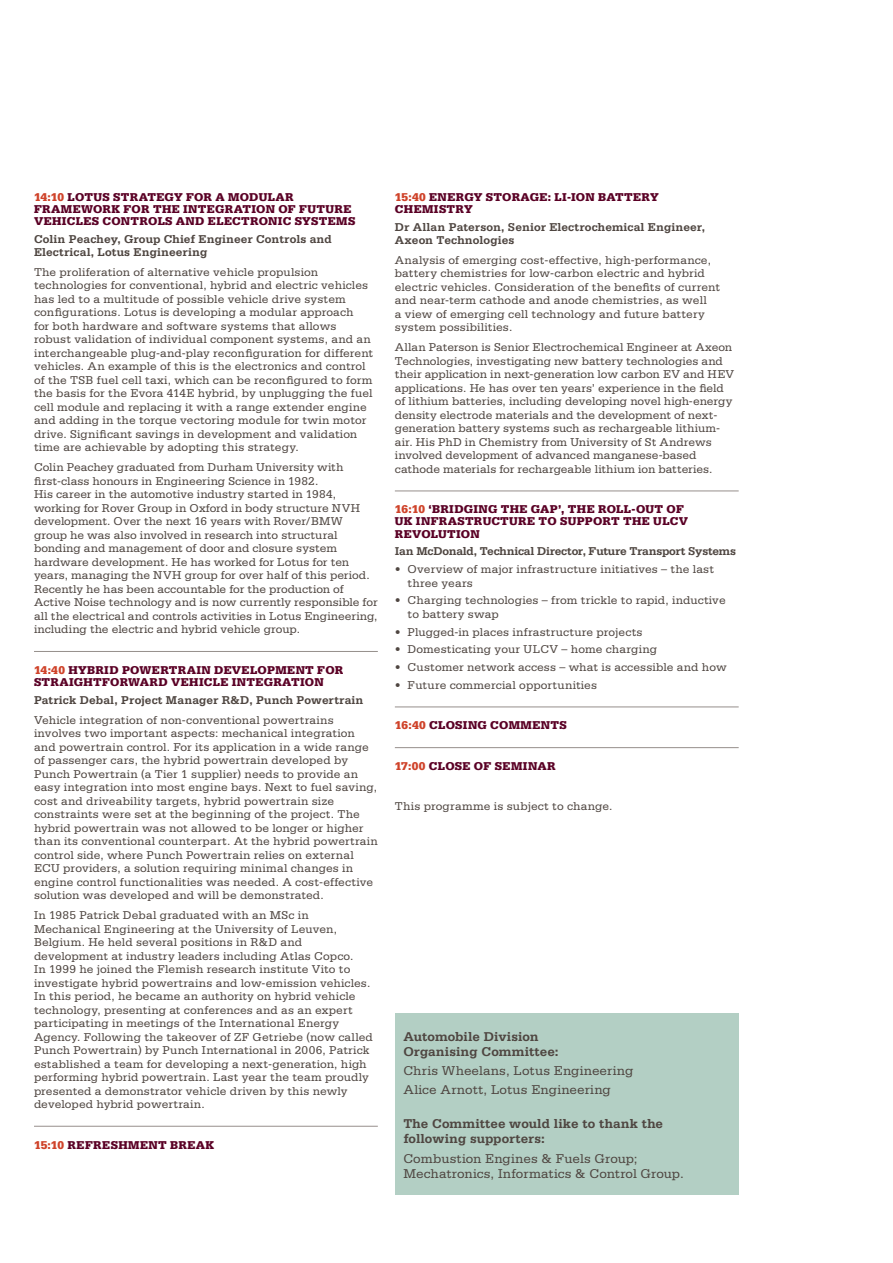
<style>
.page{position:relative;width:893px;height:1263px;background:#fff}
.page>*{position:absolute;margin:0;border:0;box-sizing:border-box;transform-origin:0 0}
.t1{font:13.5px/19.2px "Serifa";letter-spacing:.005em;color:#4f4641}
.t2{font:700 13.5px/15px "Serifa";color:#4f4641}
.t3{font:12px/13.5px "Serifa";letter-spacing:.005em;color:#4f4641}
.t4{font:900 12px/12px "Serifa";letter-spacing:.025em;color:#5a0025}
.t5{font:700 12px/13.5px "Serifa";letter-spacing:.005em;color:#4f4641}
.t6{font:700 12px "Serifa";letter-spacing:-.02em;color:#4f4641}
.s1{color:#cf432a}
</style>
<div class="page">
<hr style="left:34px;top:651px;width:344px;height:1px;background:#968f8b">
<hr style="left:34px;top:1126px;width:344px;height:1px;background:#968f8b">
<hr style="left:395px;top:491px;width:344px;height:1px;background:#968f8b">
<hr style="left:395px;top:707px;width:344px;height:1px;background:#968f8b">
<hr style="left:395px;top:747px;width:344px;height:1px;background:#968f8b">
<div style="left:395px;top:1013px;width:344px;height:182px;background:#b3cfc4"></div>
<p class="t4" style="left:34px;top:191px;width:323px"><span class="s1">14:10</span> LOTUS STRATEGY FOR A MODULAR<br>FRAMEWORK FOR THE INTEGRATION OF FUTURE<br>VEHICLES CONTROLS AND ELECTRONIC SYSTEMS</p>
<p class="t5" style="left:34px;top:232px;width:299px">Colin Peachey, Group Chief Engineer Controls and<br>Electrical, Lotus Engineering</p>
<p class="t3" style="left:34px;top:265px;width:341px">The proliferation of alternative vehicle propulsion technologies for conventional, hybrid and electric vehicles has led to a multitude of possible vehicle drive system configurations. Lotus is developing a modular approach<br>for both hardware and software systems that allows robust validation of individual component systems, and an interchangeable plug-and-play reconfiguration for different vehicles. An example of this is the electronics and control of the TSB fuel cell taxi, which can be reconfigured to form the basis for the Evora 414E hybrid, by unplugging the fuel cell module and replacing it with a range extender engine and adding in the torque vectoring module for twin motor drive. Significant savings in development and validation time are achievable by adopting this strategy.</p>
<p class="t3" style="left:34px;top:460px;width:345px">Colin Peachey graduated from Durham University with first-class honours in Engineering Science in 1982.<br>His career in the automotive industry started in 1984, working for Rover Group in Oxford in body structure NVH development. Over the next 16 years with Rover/BMW group he was also involved in research into structural bonding and management of door and closure system hardware development. He has worked for Lotus for ten years, managing the NVH group for over half of this period.<br>Recently he has been accountable for the production of Active Noise technology and is now currently responsible for all the electrical and controls activities in Lotus Engineering, including the electric and hybrid vehicle group.</p>
<p class="t4" style="left:34px;top:664px;width:311px"><span class="s1">14:40</span> HYBRID POWERTRAIN DEVELOPMENT FOR<br>STRAIGHTFORWARD VEHICLE INTEGRATION</p>
<p class="t5" style="left:34px;top:693px;width:331px">Patrick Debal, Project Manager R&amp;D, Punch Powertrain</p>
<p class="t3" style="left:34px;top:713px;width:345px">Vehicle integration of non-conventional powertrains involves two important aspects: mechanical integration and powertrain control. For its application in a wide range of passenger cars, the hybrid powertrain developed by Punch Powertrain (a Tier 1 supplier) needs to provide an easy integration into most engine bays. Next to fuel saving, cost and driveability targets, hybrid powertrain size constraints were set at the beginning of the project. The hybrid powertrain was not allowed to be longer or higher than its conventional counterpart. At the hybrid powertrain control side, where Punch Powertrain relies on external ECU providers, a solution requiring minimal changes in engine control functionalities was needed. A cost-effective solution was developed and will be demonstrated.</p>
<p class="t3" style="left:34px;top:908px;width:340px">In 1985 Patrick Debal graduated with an MSc in Mechanical Engineering at the University of Leuven, Belgium. He held several positions in R&amp;D and development at industry leaders including Atlas Copco.<br>In 1999 he joined the Flemish research institute Vito to investigate hybrid powertrains and low-emission vehicles.<br>In this period, he became an authority on hybrid vehicle technology, presenting at conferences and as an expert participating in meetings of the International Energy Agency. Following the takeover of ZF Getriebe (now called Punch Powertrain) by Punch International in 2006, Patrick established a team for developing a next-generation, high performing hybrid powertrain. Last year the team proudly presented a demonstrator vehicle driven by this newly developed hybrid powertrain.</p>
<p class="t4" style="left:34px;top:1138px;width:181px"><span class="s1">15:10</span> REFRESHMENT BREAK</p>
<p class="t4" style="left:395px;top:191px;width:265px"><span class="s1">15:40</span> ENERGY STORAGE: LI-ION BATTERY<br>CHEMISTRY</p>
<p class="t5" style="left:395px;top:220px;width:312px">Dr Allan Paterson, Senior Electrochemical Engineer,<br>Axeon Technologies</p>
<p class="t3" style="left:395px;top:253px;width:327px">Analysis of emerging cost-effective, high-performance, battery chemistries for low-carbon electric and hybrid electric vehicles. Consideration of the benefits of current and near-term cathode and anode chemistries, as well<br>a view of emerging cell technology and future battery system possibilities.</p>
<p class="t3" style="left:395px;top:340px;width:341px">Allan Paterson is Senior Electrochemical Engineer at Axeon Technologies, investigating new battery technologies and their application in next-generation low carbon EV and HEV applications. He has over ten years’ experience in the field of lithium batteries, including developing novel high-energy density electrode materials and the development of next&shy;generation battery systems such as rechargeable lithium&shy;air. His PhD in Chemistry from University of St Andrews involved development of advanced manganese-based cathode materials for rechargeable lithium ion batteries.</p>
<p class="t4" style="left:395px;top:503px;width:291px"><span class="s1">16:10</span> ‘BRIDGING THE GAP’, THE ROLL-OUT OF<br>UK INFRASTRUCTURE TO SUPPORT THE ULCV<br>REVOLUTION</p>
<p class="t6" style="left:395px;top:544px;width:343px">Ian McDonald, Technical Director, Future Transport Systems</p>
<p class="t3" style="left:408px;top:562px;width:308px;text-indent:-13px">• Overview of major infrastructure initiatives – the last three years</p>
<p class="t3" style="left:408px;top:593px;width:320px;text-indent:-13px">• Charging technologies – from trickle to rapid, inductive to battery swap</p>
<p class="t3" style="left:395px;top:625px;width:249px">• Plugged-in places infrastructure projects</p>
<p class="t3" style="left:395px;top:642px;width:264px">• Domesticating your ULCV – home charging</p>
<p class="t3" style="left:395px;top:660px;width:333px">• Customer network access – what is accessible and how</p>
<p class="t3" style="left:395px;top:678px;width:204px">• Future commercial opportunities</p>
<p class="t4" style="left:395px;top:719px;width:173px"><span class="s1">16:40</span> CLOSING COMMENTS</p>
<p class="t4" style="left:395px;top:760px;width:162px"><span class="s1">17:00</span> CLOSE OF SEMINAR</p>
<p class="t3" style="left:395px;top:799px;width:219px">This programme is subject to change.</p>
<p class="t2" style="left:403px;top:1028px;width:157px">Automobile Division<br>Organising Committee:</p>
<p class="t1" style="left:403px;top:1061px;width:231px">Chris Wheelans, Lotus Engineering<br>Alice Arnott, Lotus Engineering</p>
<p class="t2" style="left:403px;top:1116px;width:261px">The Committee would like to thank the following supporters:</p>
<p class="t1" style="left:403px;top:1150px;width:282px;line-height:15px">Combustion Engines &amp; Fuels Group;<br>Mechatronics, Informatics &amp; Control Group.</p>
</div>
